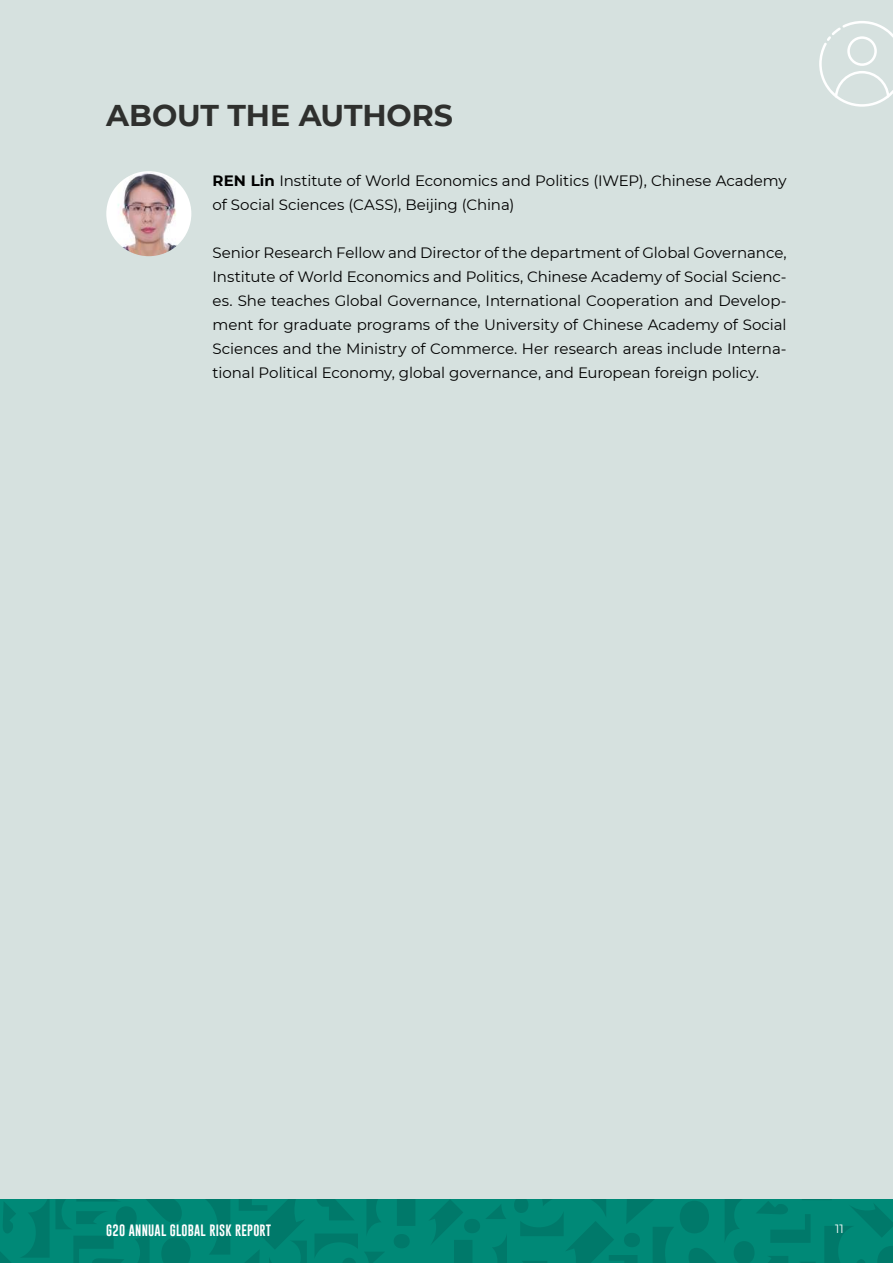
<style>
.page{position:relative;width:893px;height:1263px;background:#d6e1df}
.page>*{position:absolute;margin:0;border:0;box-sizing:border-box;transform-origin:0 0}
.t1{font:700 30px "Montserrat";letter-spacing:-.005em;color:#2f302e}
.t2{font:15px/24px "Montserrat";letter-spacing:-.005em;color:#000}
.t3{font:12px "Gobold";letter-spacing:.02em;color:#fff}
.t4{font:12px "Montserrat";color:#fff}
.s1{font-weight:700}
</style>
<div class="page">
<img style="left:106px;top:171px;width:85px;height:85px;border-radius:43px">
<div style="left:0;top:1199px;width:893px;height:64px;background:#008977"></div>
<svg style="left:514px;top:1199px;width:379px;height:64px"></svg>
<svg style="left:430px;top:1200px;width:77px;height:63px"></svg>
<svg style="left:0;top:1199px;width:415px;height:64px"></svg>
<svg style="left:819px;top:21px;width:74px;height:86px"></svg>
<h1 class="t1" style="left:106px;top:102px;width:348px">ABOUT THE AUTHORS</h1>
<p class="t2" style="left:213px;top:169px;width:576px"><span class="s1">REN Lin</span> Institute of World Economics and Politics (IWEP), Chinese Academy of Social Sciences (CASS), Beijing (China)</p>
<p class="t2" style="left:213px;top:241px;width:576px;text-align:justify">Senior Research Fellow and Director of the department of Global Governance, Institute of World Economics and Politics, Chinese Academy of Social Scienc&shy;es. She teaches Global Governance, International Cooperation and Develop&shy;ment for graduate programs of the University of Chinese Academy of Social Sciences and the Ministry of Commerce. Her research areas include Interna&shy;tional Political Economy, global governance, and European foreign policy.</p>
<p class="t3" style="left:106px;top:1225px;width:166px">G20 ANNUAL GLOBAL RISK REPORT</p>
<p class="t4" style="left:835px;top:1223px;width:10px">11</p>
</div>
